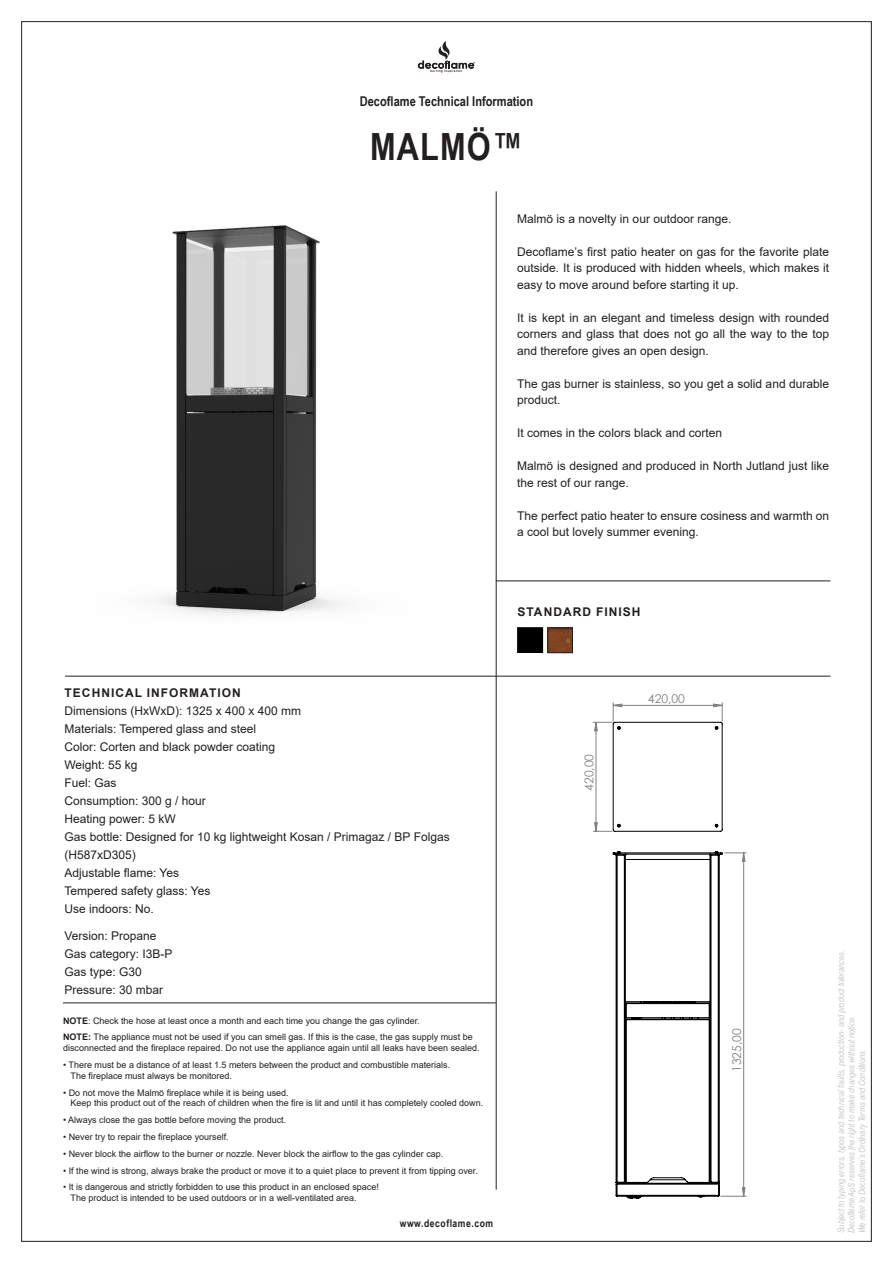
<style>
.page{position:relative;width:893px;height:1263px;background:#fff}
.page>*{position:absolute;margin:0;border:0;box-sizing:border-box;transform-origin:0 0}
.t1{font:700 37.5px "Arial Narrow";letter-spacing:.03em;color:#231f20}
.t2{font:700 13.5px "Arial Narrow";color:#231f20}
.t3{font:12.15px "Century Gothic";color:#808080}
.t4{font:12px/18px "Arial";color:#231f20}
.t5{font:700 12px "Arial";letter-spacing:.085em;color:#231f20}
.t6{font:700 10.5px "Arial Narrow";letter-spacing:.05em;color:#231f20}
.t7{font:9px/10.8px "Arial";color:#231f20}
.t8{font:italic 9px/10.5px "Arial Narrow";color:#c7c8ca}
.t9{font:700 9px "Arial";color:#231f20}
.s1{font-weight:700}
</style>
<div class="page">
<svg style="left:418px;top:41px;width:57px;height:32px"></svg>
<hr style="left:496px;top:191px;width:1px;height:998px;background:#231f20">
<hr style="left:65px;top:676px;width:765px;height:1px;background:#231f20">
<hr style="left:496px;top:580px;width:334px;height:1px;background:#231f20">
<img style="left:155px;top:225px;width:189px;height:390px">
<img style="left:517px;top:628px;width:26px;height:25px">
<img style="left:550px;top:630px;width:21px;height:21px">
<div style="left:548px;top:628px;width:25px;height:25px;border:1px solid #231f20"></div>
<hr style="left:63px;top:1002px;width:433px;height:1px;background:#231f20">
<svg style="left:612px;top:851px;width:134px;height:348px"></svg>
<svg style="left:593px;top:703px;width:130px;height:129px"></svg>
<h2 class="t2" style="left:360px;top:91px;width:175px">Decoflame Technical Information</h2>
<h1 class="t1" style="left:370px;top:119px;width:154px">MALMÖ™</h1>
<h3 class="t4" style="left:517px;top:210px;width:216px">Malmö is a novelty in our outdoor range.</h3>
<h3 class="t4" style="left:517px;top:243px;width:313px;line-height:16.5px;text-align:justify">Decoflame’s first patio heater on gas for the favorite plate outside. It is produced with hidden wheels, which makes it easy to move around before starting it up.</h3>
<h3 class="t4" style="left:517px;top:309px;width:313px;line-height:16.5px;text-align:justify">It is kept in an elegant and timeless design with rounded corners and glass that does not go all the way to the top and therefore gives an open design.</h3>
<h3 class="t4" style="left:517px;top:375px;width:313px;line-height:16.5px">The gas burner is stainless, so you get a solid and durable product.</h3>
<h3 class="t4" style="left:517px;top:424px;width:206px">It comes in the colors black and corten</h3>
<h3 class="t4" style="left:517px;top:458px;width:313px;line-height:16.5px">Malmö is designed and produced in North Jutland just like the rest of our range.</h3>
<h3 class="t4" style="left:517px;top:507px;width:313px;line-height:16.5px">The perfect patio heater to ensure cosiness and warmth on a cool but lovely summer evening.</h3>
<h3 class="t5" style="left:517px;top:604px;width:124px">STANDARD FINISH</h3>
<h3 class="t5" style="left:65px;top:684px;width:178px">TECHNICAL INFORMATION</h3>
<p class="t4" style="left:64px;top:701px;width:387px">Dimensions (HxWxD): 1325 x 400 x 400 mm<br>Materials: Tempered glass and steel<br>Color: Corten and black powder coating<br>Weight: 55 kg<br>Fuel: Gas<br>Consumption: 300 g / hour<br>Heating power: 5 kW<br>Gas bottle: Designed for 10 kg lightweight Kosan / Primagaz / BP Folgas (H587xD305)<br>Adjustable flame: Yes<br>Tempered safety glass: Yes<br>Use indoors: No.</p>
<h3 class="t4" style="left:64px;top:926px;width:110px">Version: Propane<br>Gas category: I3B-P<br>Gas type: G30<br>Pressure: 30 mbar</h3>
<p class="t9" style="left:63px;top:1014px;width:7px">NOTE</p>
<p class="t7" style="left:88px;top:1015px;width:333px">: Check the hose at least once a month and each time you change the gas cylinder.</p>
<p class="t9" style="left:63px;top:1031px;width:7px">NOTE</p>
<p class="t7" style="left:63px;top:1032px;width:418px;text-indent:25px"><span class="s1">:</span> The appliance must not be used if you can smell gas. If this is the case, the gas supply must be disconnected and the fireplace repaired. Do not use the appliance again until all leaks have been sealed.</p>
<p class="t7" style="left:71px;top:1059px;width:381px;text-indent:-7px">• There must be a distance of at least 1.5 meters between the product and combustible materials.<br>The fireplace must always be monitored.</p>
<p class="t7" style="left:71px;top:1087px;width:414px;text-indent:-7px">• Do not move the Malmö fireplace while it is being used.<br>Keep this product out of the reach of children when the fire is lit and until it has completely cooled down.</p>
<p class="t7" style="left:63px;top:1114px;width:225px">• Always close the gas bottle before moving the product.</p>
<p class="t7" style="left:63px;top:1131px;width:167px">• Never try to repair the fireplace yourself.</p>
<p class="t7" style="left:63px;top:1148px;width:382px">• Never block the airflow to the burner or nozzle. Never block the airflow to the gas cylinder cap.</p>
<p class="t7" style="left:63px;top:1165px;width:416px">• If the wind is strong, always brake the product or move it to a quiet place to prevent it from tipping over.</p>
<p class="t7" style="left:71px;top:1182px;width:310px;text-indent:-7px">• It is dangerous and strictly forbidden to use this product in an enclosed space!<br>The product is intended to be used outdoors or in a well-ventilated area.</p>
<p class="t6" style="left:400px;top:1215px;width:95px">www.decoflame.com</p>
<h3 class="t3" style="left:580px;top:791px;width:38px;rotate:-90deg">420,00</h3>
<h3 class="t3" style="left:648px;top:690px;width:38px">420,00</h3>
<h3 class="t3" style="left:728px;top:1072px;width:45px;rotate:-90deg">1325,00</h3>
<p class="t8" style="left:835px;top:1233px;width:285px;rotate:-90deg">Subject to typing errors, typos and technical faults, production- and product tolerances.<br>Decoflame ApS reserves the right to make changes without notice.<br>We refer to Decoflame’s Ordinary Terms and Conditions.</p>
</div>
